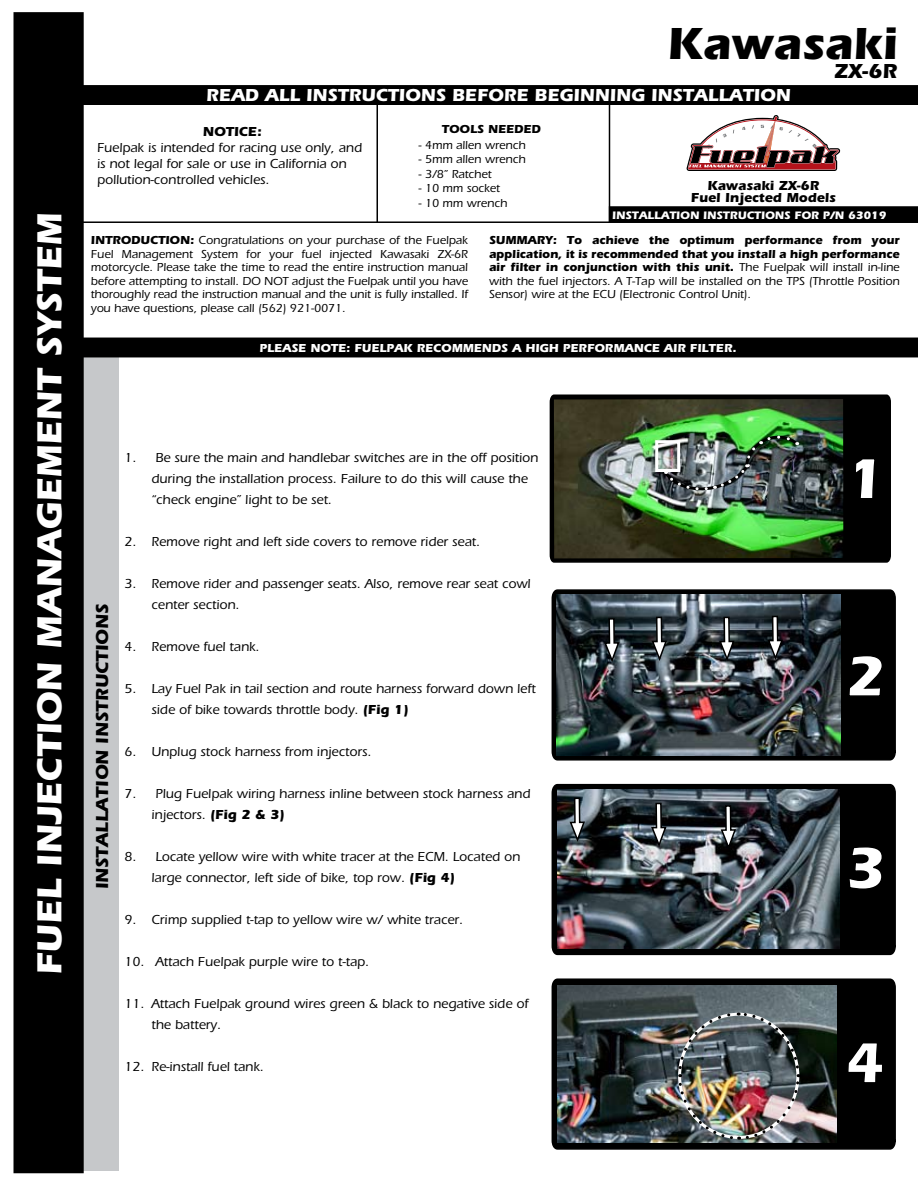
<style>
.page{position:relative;width:918px;height:1188px;background:#fff}
.page>*{position:absolute;margin:0;border:0;box-sizing:border-box;transform-origin:0 0}
.t1{font:700 46.5px "Eras";color:#000}
.t2{font:700 36px "Eras";color:#fff}
.t3{font:700 21px "Eras";color:#000}
.t4{font:700 18px "Eras";color:#fff}
.t5{font:700 18px "Eras";color:#000}
.t6{font:500 13.5px/21px "Eras";color:#000}
.t7{font:700 13.5px/12px "Eras";color:#000;text-align:center}
.t8{font:500 12px/13.5px "Eras";color:#000;text-align:justify}
.t9{font:700 12px/13.5px "Eras";color:#000;text-align:justify}
.t10{font:700 12px "Eras";color:#fff}
.t11{font:700 11.25px "Eras";color:#fff}
.s1{font-weight:700}
.s2{font-weight:500}
</style>
<div class="page">
<div style="left:75px;top:350px;width:43px;height:822px;background:#c6c8ca"></div>
<div style="left:14px;top:13px;width:69px;height:1160px;background:#000"></div>
<div style="left:14px;top:12px;width:70px;height:1161px;border:2px solid #000"></div>
<hr style="left:78px;top:221px;width:840px;height:2px;background:#000">
<hr style="left:376px;top:100px;width:2px;height:122px;background:#000">
<hr style="left:609px;top:101px;width:1px;height:121px;background:#000">
<div style="left:81px;top:85px;width:837px;height:20px;background:#000"></div>
<div style="left:81px;top:338px;width:837px;height:19px;background:#000"></div>
<div style="left:610px;top:207px;width:307px;height:14px;background:#000"></div>
<div style="left:609px;top:206px;width:309px;height:16px;border:2px solid #000"></div>
<svg style="left:549px;top:394px;width:342px;height:169px;background:#0a0a0a"></svg>
<svg style="left:853px;top:457px;width:24px;height:43px"></svg>
<svg style="left:551px;top:589px;width:345px;height:172px;background:#0b0c0c"></svg>
<svg style="left:847px;top:654px;width:37px;height:44px"></svg>
<svg style="left:551px;top:978px;width:345px;height:172px;background:#070707"></svg>
<svg style="left:551px;top:783px;width:345px;height:173px;background:#111212"></svg>
<svg style="left:847px;top:845px;width:37px;height:46px"></svg>
<svg style="left:846px;top:1041px;width:38px;height:43px"></svg>
<svg style="left:686px;top:115px;width:154px;height:56px"></svg>
<img style="left:554px;top:399px;width:289px;height:159px">
<div style="left:655px;top:440px;width:25px;height:32px;border:3px solid #fff"></div>
<img style="left:661px;top:435px;width:140px;height:57px">
<img style="left:557px;top:594px;width:283px;height:161px">
<svg style="left:767px;top:615px;width:17px;height:47px"></svg>
<svg style="left:718px;top:616px;width:18px;height:47px"></svg>
<svg style="left:651px;top:616px;width:17px;height:47px"></svg>
<svg style="left:603px;top:617px;width:18px;height:48px"></svg>
<img style="left:557px;top:790px;width:283px;height:158px">
<svg style="left:720px;top:804px;width:17px;height:48px"></svg>
<svg style="left:650px;top:802px;width:18px;height:47px"></svg>
<svg style="left:569px;top:797px;width:17px;height:47px"></svg>
<img style="left:557px;top:985px;width:280px;height:158px">
<img style="left:668px;top:987px;width:133px;height:154px">
<h2 class="t2" style="left:28px;top:975px;width:764px;rotate:-90deg">FUEL INJECTION MANAGEMENT SYSTEM</h2>
<h1 class="t1" style="left:667px;top:17px;width:231px">Kawasaki</h1>
<h3 class="t4" style="left:206px;top:85px;width:586px">READ ALL INSTRUCTIONS BEFORE BEGINNING INSTALLATION</h3>
<h3 class="t3" style="left:834px;top:58px;width:65px">ZX-6R</h3>
<p class="t7" style="left:203px;top:125px;width:64px">NOTICE:ᾨ</p>
<p class="t6" style="left:97px;top:139px;width:267px;line-height:16.2px">Fuelpak is intended for racing use only, and is not legal for sale or use in California on pollution-controlled vehicles.</p>
<p class="t9" style="left:442px;top:122px;width:100px">TOOLS NEEDED</p>
<p class="t8" style="left:418px;top:138px;width:109px">- 4mm allen wrench</p>
<p class="t8" style="left:418px;top:153px;width:109px">- 5mm allen wrench</p>
<p class="t8" style="left:418px;top:167px;width:75px">- 3/8” Ratchet</p>
<p class="t8" style="left:418px;top:181px;width:83px">- 10 mm socket</p>
<p class="t8" style="left:418px;top:196px;width:90px">- 10 mm wrench</p>
<p class="t7" style="left:691px;top:180px;width:146px">Kawasaki ZX-6R<br>Fuel Injected Models</p>
<p class="t11" style="left:612px;top:208px;width:276px">INSTALLATION INSTRUCTIONS FOR P/N 63019</p>
<p class="t8" style="left:91px;top:233px;width:379px"><span class="s1">INTRODUCTION:</span> Congratulations on your purchase of the Fuelpak Fuel Management System for your fuel injected Kawasaki ZX-6R motorcycle. Please take the time to read the entire instruction manual before attempting to install. DO NOT adjust the Fuelpak until you have thoroughly read the instruction manual and the unit is fully installed. If you have questions, please call (562) 921-0071.</p>
<p class="t9" style="left:489px;top:233px;width:412px">SUMMARY: To achieve the optimum performance from your application, it is recommended that you install a high performance air filter in conjunction with this unit. <span class="s2">The Fuelpak will install in-line with the fuel injectors. A T-Tap will be installed on the TPS (Throttle Position Sensor) wire at the ECU (Electronic Control Unit).</span></p>
<p class="t10" style="left:259px;top:340px;width:479px">PLEASE NOTE: FUELPAK RECOMMENDS A HIGH PERFORMANCE AIR FILTER.</p>
<h3 class="t5" style="left:92px;top:889px;width:287px;rotate:-90deg">INSTALLATION INSTRUCTIONS</h3>
<p class="t6" style="left:152px;top:447px;width:388px">Be sure the main and handlebar switches are in the off position during the installation process. Failure to do this will cause the “check engine” light to be set.</p>
<p class="t6" style="left:152px;top:531px;width:330px">Remove right and left side covers to remove rider seat.</p>
<p class="t6" style="left:152px;top:573px;width:381px">Remove rider and passenger seats. Also, remove rear seat cowl center section.</p>
<p class="t6" style="left:152px;top:636px;width:110px">Remove fuel tank.</p>
<p class="t6" style="left:152px;top:678px;width:386px">Lay Fuel Pak in tail section and route harness forward down left side of bike towards throttle body. <span class="s1">(Fig 1)</span></p>
<p class="t6" style="left:152px;top:741px;width:221px">Unplug stock harness from injectors.</p>
<p class="t6" style="left:152px;top:783px;width:380px">Plug Fuelpak wiring harness inline between stock harness and injectors. <span class="s1">(Fig 2 &amp; 3)</span></p>
<p class="t6" style="left:152px;top:846px;width:370px">Locate yellow wire with white tracer at the ECM. Located on large connector, left side of bike, top row. <span class="s1">(Fig 4)</span></p>
<p class="t6" style="left:152px;top:909px;width:313px">Crimp supplied t-tap to yellow wire w/ white tracer.</p>
<p class="t6" style="left:155px;top:951px;width:215px">Attach Fuelpak purple wire to t-tap.</p>
<p class="t6" style="left:152px;top:993px;width:378px">Attach Fuelpak ground wires green &amp; black to negative side of the battery.</p>
<p class="t6" style="left:152px;top:1056px;width:114px">Re-install fuel tank.</p>
<p class="t6" style="left:124px;top:447px;width:13px">1.</p>
<p class="t6" style="left:124px;top:531px;width:13px">2.</p>
<p class="t6" style="left:124px;top:573px;width:13px">3.</p>
<p class="t6" style="left:124px;top:636px;width:13px">4.</p>
<p class="t6" style="left:124px;top:678px;width:13px">5.</p>
<p class="t6" style="left:124px;top:741px;width:13px">6.</p>
<p class="t6" style="left:124px;top:783px;width:13px">7.</p>
<p class="t6" style="left:124px;top:846px;width:13px">8.</p>
<p class="t6" style="left:124px;top:909px;width:13px">9.</p>
<p class="t6" style="left:124px;top:951px;width:21px">10.</p>
<p class="t6" style="left:124px;top:993px;width:21px">11.</p>
<p class="t6" style="left:124px;top:1056px;width:21px">12.</p>
</div>
